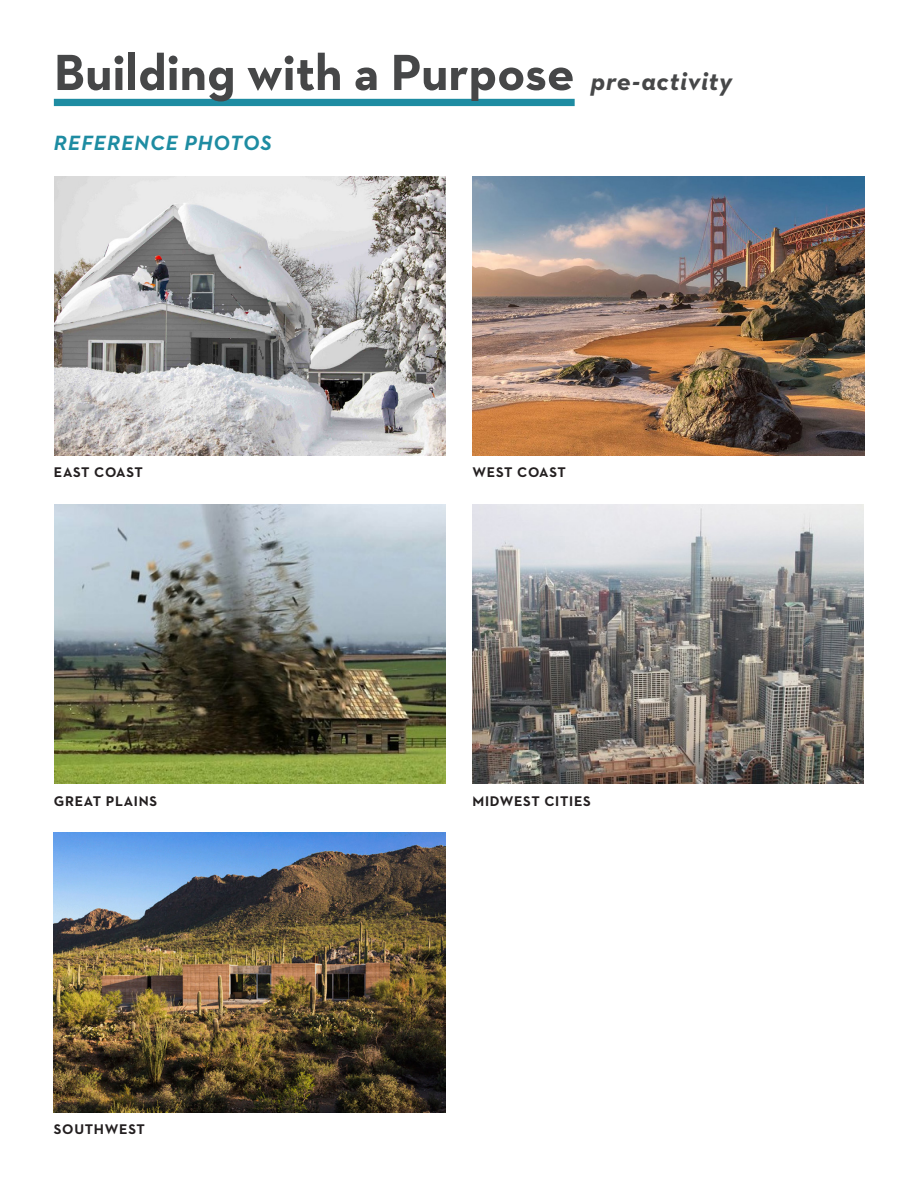
<style>
.page{position:relative;width:918px;height:1188px;background:#fff}
.page>*{position:absolute;margin:0;border:0;box-sizing:border-box;transform-origin:0 0}
.t1{font:700 51.75px "Neutraface 2 Text";color:#464748}
.t2{font:italic 700 21px "Neutraface 2 Text";letter-spacing:.05em;color:#1e8ca2}
.t3{font:700 14.25px "Neutraface 2 Text";letter-spacing:.05em;color:#231f20}
.s1{font-style:italic;font-size:27px}
</style>
<div class="page">
<div style="left:54px;top:99px;width:521px;height:7px;background:#1e8ca2"></div>
<img style="left:473px;top:176px;width:391px;height:280px">
<img style="left:473px;top:504px;width:391px;height:280px">
<img style="left:54px;top:176px;width:391px;height:280px">
<img style="left:54px;top:833px;width:391px;height:279px">
<img style="left:54px;top:504px;width:391px;height:280px">
<h1 class="t1" style="left:54px;top:52px;width:680px">Building with a Purpose <span class="s1">pre-activity</span></h1>
<h2 class="t2" style="left:54px;top:136px;width:219px">REFERENCE PHOTOS</h2>
<p class="t3" style="left:54px;top:467px;width:91px">EAST COAST</p>
<p class="t3" style="left:54px;top:795px;width:105px">GREAT PLAINS</p>
<p class="t3" style="left:54px;top:1124px;width:93px">SOUTHWEST</p>
<p class="t3" style="left:473px;top:467px;width:95px">WEST COAST</p>
<p class="t3" style="left:473px;top:795px;width:120px">MIDWEST CITIES</p>
</div>
